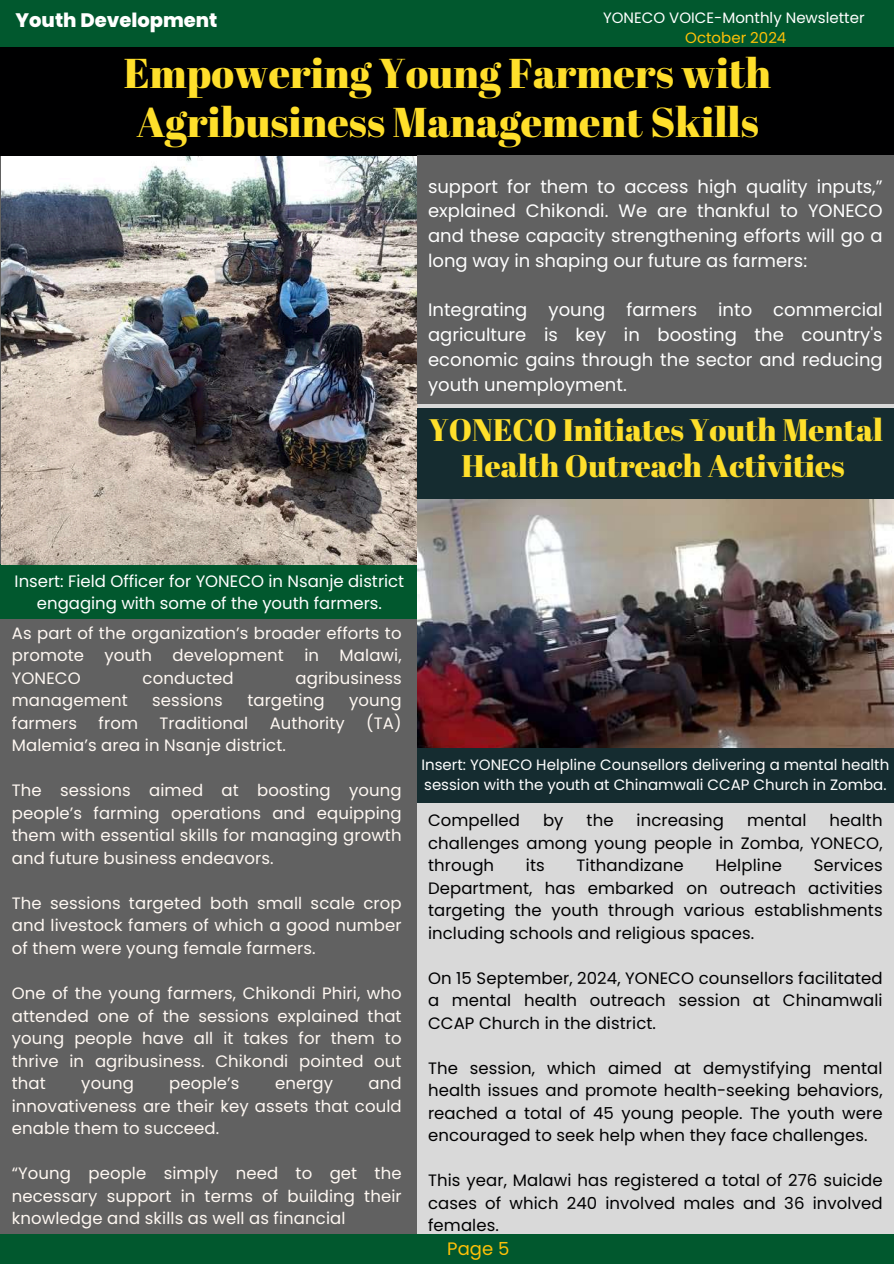
<style>
.page{position:relative;width:894px;height:1264px;background:#fff}
.page>*{position:absolute;margin:0;border:0;box-sizing:border-box;transform-origin:0 0}
.t1{font:41.7px/49.5px "Abril Fatface";color:#ffdf2b}
.t2{font:31.2px/36px "Abril Fatface";color:#ffdf2b;text-align:center}
.t3{font:800 19.5px "Poppins";color:#fff}
.t4{font:18px/24.8px "Poppins";color:#fff;text-align:justify}
.t5{font:18px "Poppins";color:#ffc107}
.t6{font:16.5px/22.5px "Poppins";letter-spacing:.005em;color:#fff8f2;text-align:justify}
.t7{font:16.5px/22.5px "Poppins";letter-spacing:.005em;color:#000001;text-align:justify}
.t8{font:16.5px/22.5px "Poppins";color:#fff;text-align:center}
.t9{font:15px/20.2px "Poppins";color:#fff}
.t10{font:15px "Poppins";color:#ffc107}
</style>
<div class="page">
<div style="left:0;top:0;width:893px;height:1263px;background:#d9d9d9"></div>
<div style="left:0;top:0;width:893px;height:52px;background:#01582e"></div>
<div style="left:0;top:1234px;width:893px;height:29px;background:#01582e"></div>
<div style="left:0;top:52px;width:417px;height:1181px;background:#616161"></div>
<div style="left:0;top:564px;width:417px;height:55px;background:#01582e"></div>
<img style="left:2px;top:156px;width:415px;height:408px">
<div style="left:0;top:47px;width:893px;height:109px;background:#000001"></div>
<div style="left:417px;top:408px;width:476px;height:91px;background:#152c30"></div>
<div style="left:417px;top:156px;width:476px;height:248px;background:#616161"></div>
<img style="left:417px;top:499px;width:476px;height:249px">
<div style="left:417px;top:748px;width:476px;height:55px;background:#152c30"></div>
<p class="t3" style="left:16px;top:6px;width:203px">Youth Development</p>
<p class="t9" style="left:603px;top:7px;width:263px">YONECO VOICE-Monthly Newsletter</p>
<p class="t10" style="left:685px;top:27px;width:103px">October 2024</p>
<h1 class="t1" style="left:124px;top:47px;width:648px">Empowering Young Farmers with<br>Agribusiness Management Skills</h1>
<p class="t4" style="left:428px;top:174px;width:456px">support for them to access high quality inputs,” explained Chikondi. We are thankful to YONECO and these capacity strengthening efforts will go a long way in shaping our future as farmers:</p>
<p class="t4" style="left:428px;top:298px;width:456px">Integrating young farmers into commercial agriculture is key in boosting the country's economic gains through the sector and reducing youth unemployment.</p>
<h2 class="t2" style="left:429px;top:411px;width:455px">YONECO Initiates Youth Mental<br>Health Outreach Activities</h2>
<p class="t8" style="left:15px;top:569px;width:391px">Insert: Field Officer for YONECO in Nsanje district engaging with some of the youth farmers.</p>
<p class="t6" style="left:12px;top:621px;width:391px">As part of the organization’s broader efforts to promote youth development in Malawi, YONECO</p>
<p class="t6" style="left:143px;top:666px;width:92px">conducted</p>
<p class="t6" style="left:295px;top:666px;width:107px">agribusiness</p>
<p class="t6" style="left:12px;top:689px;width:117px">management</p>
<p class="t6" style="left:152px;top:689px;width:72px">sessions</p>
<p class="t6" style="left:247px;top:689px;width:79px">targeting</p>
<p class="t6" style="left:349px;top:689px;width:54px">young</p>
<p class="t6" style="left:12px;top:711px;width:67px">farmers</p>
<p class="t6" style="left:99px;top:711px;width:41px">from</p>
<p class="t6" style="left:159px;top:711px;width:90px">Traditional</p>
<p class="t6" style="left:270px;top:711px;width:77px">Authority</p>
<p class="t6" style="left:366px;top:711px;width:37px">(TA)</p>
<p class="t6" style="left:12px;top:734px;width:275px">Malemia’s area in Nsanje district.</p>
<p class="t6" style="left:12px;top:779px;width:391px">The sessions aimed at boosting young people’s farming operations and equipping them with essential skills for managing growth and future business endeavors.</p>
<p class="t6" style="left:12px;top:891px;width:391px">The sessions targeted both small scale crop and livestock famers of which a good number of them were young female farmers.</p>
<p class="t6" style="left:12px;top:981px;width:391px">One of the young farmers, Chikondi Phiri, who attended one of the sessions explained that young people have all it takes for them to thrive in agribusiness. Chikondi pointed out that</p>
<p class="t6" style="left:12px;top:1071px;width:391px;text-indent:356px">and innovativeness are their key assets that could enable them to succeed.</p>
<p class="t6" style="left:12px;top:1161px;width:391px">“Young people simply need to get the necessary support in terms of building their knowledge and skills as well as financial</p>
<p class="t6" style="left:81px;top:1071px;width:54px">young</p>
<p class="t6" style="left:169px;top:1071px;width:72px">people’s</p>
<p class="t6" style="left:275px;top:1071px;width:60px">energy</p>
<p class="t9" style="left:421px;top:754px;width:469px">Insert: YONECO Helpline Counsellors delivering a mental health session with the youth at Chinamwali CCAP Church in Zomba.</p>
<p class="t7" style="left:428px;top:809px;width:93px">Compelled</p>
<p class="t7" style="left:543px;top:809px;width:22px">by</p>
<p class="t7" style="left:586px;top:809px;width:28px">the</p>
<p class="t7" style="left:636px;top:809px;width:89px">increasing</p>
<p class="t7" style="left:746px;top:809px;width:61px">mental</p>
<p class="t7" style="left:428px;top:809px;width:456px;text-indent:401px">health challenges among young people in Zomba, YONECO, through</p>
<p class="t7" style="left:428px;top:854px;width:456px;text-indent:385px">Services Department, has embarked on outreach activities targeting the youth through various establishments including schools and religious spaces.</p>
<p class="t7" style="left:428px;top:966px;width:456px">On 15 September, 2024, YONECO counsellors facilitated a mental health outreach session at Chinamwali CCAP Church in the district.</p>
<p class="t7" style="left:428px;top:1056px;width:456px">The session, which aimed at demystifying mental health issues and promote health-seeking behaviors, reached a total of 45 young people. The youth were encouraged to seek help when they face challenges.</p>
<p class="t7" style="left:428px;top:1169px;width:456px">This year, Malawi has registered a total of 276 suicide cases of which 240 involved males and 36 involved females.</p>
<p class="t7" style="left:526px;top:854px;width:20px">its</p>
<p class="t7" style="left:576px;top:854px;width:108px">Tithandizane</p>
<p class="t7" style="left:715px;top:854px;width:68px">Helpline</p>
<p class="t5" style="left:447px;top:1236px;width:64px">Page 5</p>
</div>
